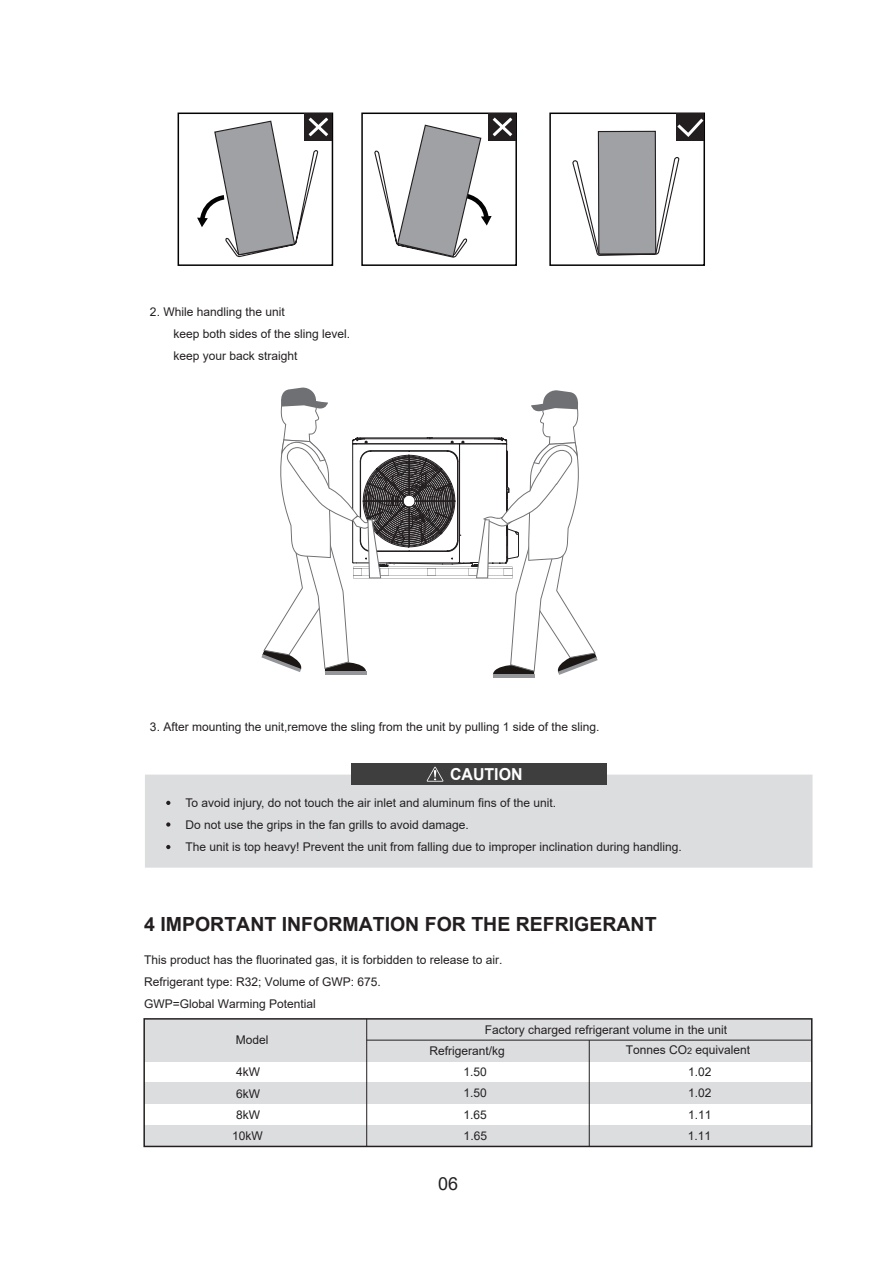
<style>
.page{position:relative;width:893px;height:1263px;background:#fff}
.page>*{position:absolute;margin:0;border:0;box-sizing:border-box;transform-origin:0 0}
.t1{font:700 19.5px "Arial";color:#231f20}
.t2{font:18px "Arial";color:#231f20}
.t3{font:700 16.5px "Arial";color:#fff}
.t4{font:12px/21.9px "Arial";color:#231f20}
.s1{font-size:9px}
</style>
<div class="page">
<div style="left:145px;top:775px;width:667px;height:93px;background:#dcdddf"></div>
<div style="left:351px;top:763px;width:255px;height:22px;background:#3e3e3f"></div>
<svg style="left:427px;top:767px;width:16px;height:15px"></svg>
<svg style="left:166px;top:801px;width:4px;height:4px"></svg>
<svg style="left:166px;top:822px;width:4px;height:5px"></svg>
<svg style="left:166px;top:845px;width:4px;height:4px"></svg>
<div style="left:144px;top:1019px;width:668px;height:42px;background:#dcdddf"></div>
<div style="left:144px;top:1083px;width:668px;height:21px;background:#dcdddf"></div>
<div style="left:144px;top:1125px;width:668px;height:21px;background:#dcdddf"></div>
<div style="left:143px;top:1018px;width:669px;height:129px;border:2px solid #231f20"></div>
<hr style="left:367px;top:1040px;width:445px;height:1px;background:#231f20">
<hr style="left:366px;top:1019px;width:1px;height:127px;background:#231f20">
<hr style="left:589px;top:1040px;width:1px;height:106px;background:#231f20">
<div style="left:178px;top:113px;width:155px;height:153px;border:2px solid #030303"></div>
<div style="left:361px;top:113px;width:156px;height:153px;border:2px solid #030303"></div>
<div style="left:549px;top:113px;width:156px;height:153px;border:2px solid #030303"></div>
<svg style="left:572px;top:156px;width:107px;height:100px"></svg>
<div style="left:598px;top:131px;width:58px;height:123px;background:#9fa1a5"></div>
<div style="left:598px;top:131px;width:58px;height:124px;border:1px solid #231f20"></div>
<div style="left:304px;top:113px;width:28px;height:28px;background:#231f20"></div>
<svg style="left:197px;top:114px;width:134px;height:144px"></svg>
<div style="left:488px;top:113px;width:28px;height:28px;background:#231f20"></div>
<div style="left:676px;top:113px;width:28px;height:28px;background:#231f20"></div>
<svg style="left:373px;top:114px;width:143px;height:144px"></svg>
<svg style="left:674px;top:115px;width:31px;height:24px"></svg>
<hr style="left:493px;top:674px;width:41px;height:3px;background:#94969a">
<svg style="left:261px;top:387px;width:337px;height:288px"></svg>
<p class="t4" style="left:173px;top:301px;width:178px;text-indent:-23px">2. While handling the unit<br>keep both sides of the sling level. keep your back straight</p>
<p class="t4" style="left:150px;top:716px;width:451px">3. After mounting the unit,remove the sling from the unit by pulling 1 side of the sling.</p>
<h3 class="t3" style="left:450px;top:762px;width:74px">CAUTION</h3>
<p class="t4" style="left:185px;top:792px;width:498px">To avoid injury, do not touch the air inlet and aluminum fins of the unit.<br>Do not use the grips in the fan grills to avoid damage.<br>The unit is top heavy! Prevent the unit from falling due to improper inclination during handling.</p>
<h1 class="t1" style="left:144px;top:911px;width:514px">4 IMPORTANT INFORMATION FOR THE REFRIGERANT</h1>
<p class="t4" style="left:144px;top:949px;width:360px">This product has the fluorinated gas, it is forbidden to release to air.<br>Refrigerant type: R32; Volume of GWP: 675.<br>GWP=Global Warming Potential</p>
<p class="t4" style="left:429px;top:1019px;width:299px;line-height:20.9px;text-indent:55px">Factory charged refrigerant volume in the unit<br>Refrigerant/kg</p>
<p class="t4" style="left:236px;top:1029px;width:34px">Model</p>
<p class="t4" style="left:626px;top:1039px;width:126px">Tonnes CO<span class="s1">2</span> equivalent</p>
<p class="t4" style="left:236px;top:1061px;width:25px">4kW</p>
<p class="t4" style="left:464px;top:1061px;width:25px">1.50</p>
<p class="t4" style="left:688px;top:1061px;width:25px">1.02</p>
<p class="t4" style="left:236px;top:1082px;width:25px">6kW</p>
<p class="t4" style="left:464px;top:1082px;width:25px">1.50</p>
<p class="t4" style="left:688px;top:1082px;width:25px">1.02</p>
<p class="t4" style="left:236px;top:1103px;width:25px">8kW</p>
<p class="t4" style="left:464px;top:1103px;width:25px">1.65</p>
<p class="t4" style="left:688px;top:1103px;width:25px">1.11</p>
<p class="t4" style="left:232px;top:1125px;width:32px">10kW</p>
<p class="t4" style="left:464px;top:1125px;width:25px">1.65</p>
<p class="t4" style="left:688px;top:1125px;width:25px">1.11</p>
<h2 class="t2" style="left:438px;top:1171px;width:22px">06</h2>
</div>
